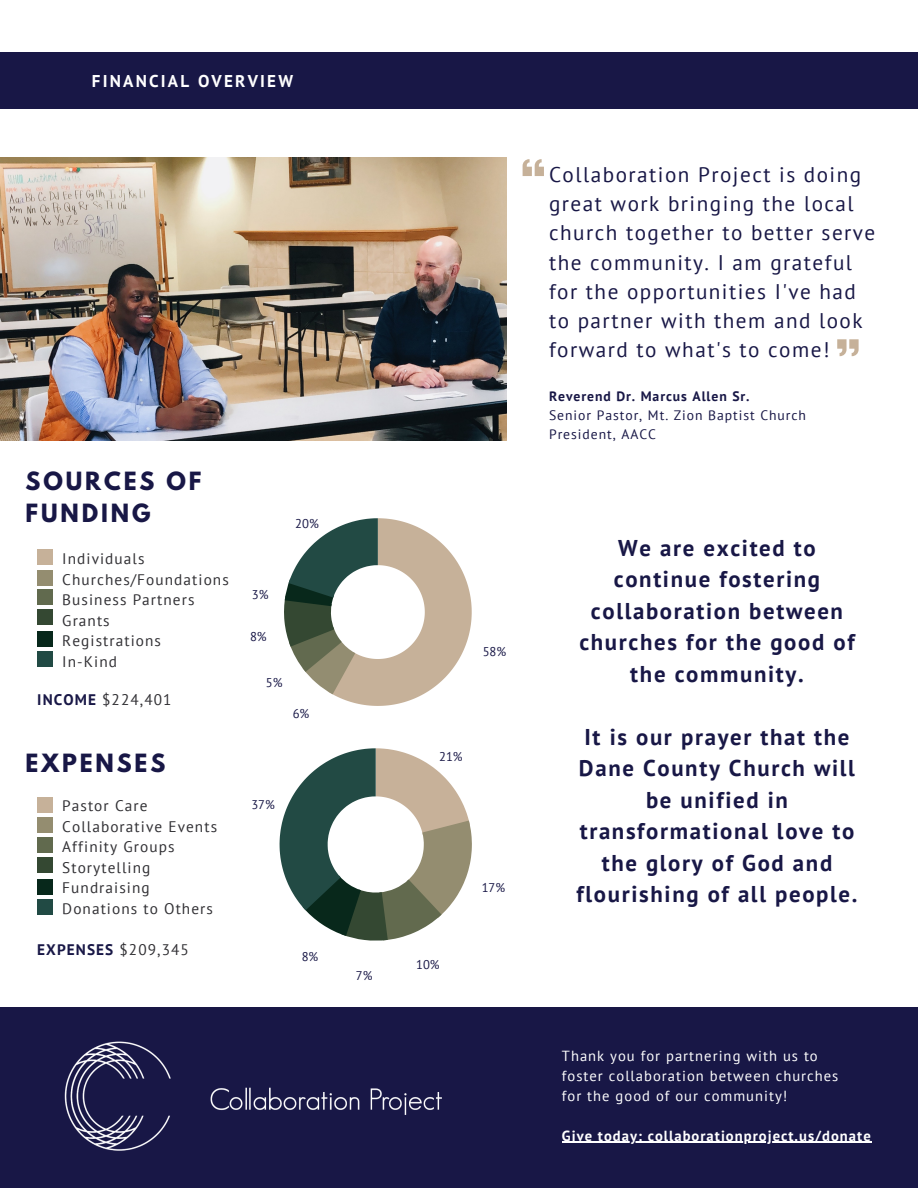
<style>
.page{position:relative;width:918px;height:1188px;background:#fff}
.page>*{position:absolute;margin:0;border:0;box-sizing:border-box;transform-origin:0 0}
.t1{font:700 22.8px/31.5px "PT Sans";letter-spacing:.075em;color:#181746;text-align:center}
.t2{font:700 22.2px "League Spartan";letter-spacing:.13em;color:#181746}
.t3{font:21.15px/29.2px "PT Sans";letter-spacing:.07em;color:#181746}
.t4{font:700 17.1px "PT Sans";letter-spacing:.13em;color:#fff}
.t5{font:15.3px "PT Sans";letter-spacing:.07em;color:#313034}
.t6{font:700 15.3px "PT Sans";letter-spacing:.07em;color:#181746}
.t7{font:14.55px "PT Sans";letter-spacing:.07em;color:#fff}
.t8{font:700 14.55px "PT Sans";letter-spacing:.07em;color:#fff}
.t9{font:13.65px "PT Sans";letter-spacing:.07em;color:#181746}
.t10{font:700 13.65px "PT Sans";letter-spacing:.07em;color:#181746}
.t11{font:12.6px "PT Sans";color:#181746}
.s1{font-weight:700;color:#181746}
.s2{font-weight:400;color:#313034}
</style>
<div class="page">
<div style="left:0;top:1007px;width:918px;height:181px;background:#181746"></div>
<svg style="left:284px;top:518px;width:188px;height:188px"></svg>
<svg style="left:280px;top:748px;width:192px;height:193px"></svg>
<img style="left:0;top:157px;width:506px;height:284px">
<img style="left:64px;top:1041px;width:378px;height:110px">
<div style="left:0;top:52px;width:918px;height:56px;background:#181746"></div>
<svg style="left:523px;top:159px;width:21px;height:17px"></svg>
<svg style="left:837px;top:339px;width:21px;height:17px"></svg>
<div style="left:37px;top:550px;width:15px;height:15px;background:#c6b199"></div>
<div style="left:37px;top:570px;width:15px;height:15px;background:#948d70"></div>
<div style="left:37px;top:590px;width:15px;height:15px;background:#616a4e"></div>
<div style="left:37px;top:610px;width:15px;height:15px;background:#344832"></div>
<div style="left:37px;top:632px;width:15px;height:15px;background:#07281b"></div>
<div style="left:37px;top:652px;width:15px;height:15px;background:#214a44"></div>
<div style="left:37px;top:797px;width:15px;height:15px;background:#c6b199"></div>
<div style="left:37px;top:817px;width:15px;height:16px;background:#948d70"></div>
<div style="left:37px;top:837px;width:15px;height:15px;background:#616a4e"></div>
<div style="left:37px;top:857px;width:15px;height:15px;background:#344832"></div>
<div style="left:37px;top:879px;width:15px;height:15px;background:#07281b"></div>
<div style="left:37px;top:899px;width:15px;height:15px;background:#214a44"></div>
<hr style="left:562px;top:1142px;width:310px;height:1px;background:#fff">
<p class="t4" style="left:92px;top:69px;width:203px">FINANCIAL OVERVIEW</p>
<p class="t2" style="left:26px;top:470px;width:177px">SOURCES OF</p>
<p class="t2" style="left:26px;top:502px;width:126px">FUNDING</p>
<p class="t5" style="left:62px;top:548px;width:84px">Individuals</p>
<p class="t5" style="left:62px;top:569px;width:168px">Churches/Foundations</p>
<p class="t5" style="left:62px;top:590px;width:134px">Business Partners</p>
<p class="t5" style="left:62px;top:610px;width:49px">Grants</p>
<p class="t5" style="left:62px;top:631px;width:100px">Registrations</p>
<p class="t5" style="left:62px;top:651px;width:56px">In-Kind</p>
<p class="t5" style="left:37px;top:690px;width:136px"><span class="s1">INCOME</span> $224,401</p>
<p class="t2" style="left:26px;top:752px;width:141px">EXPENSES</p>
<p class="t5" style="left:62px;top:796px;width:87px">Pastor Care</p>
<p class="t5" style="left:62px;top:816px;width:156px">Collaborative Events</p>
<p class="t5" style="left:62px;top:837px;width:114px">Affinity Groups</p>
<p class="t5" style="left:62px;top:857px;width:90px">Storytelling</p>
<p class="t5" style="left:62px;top:878px;width:89px">Fundraising</p>
<p class="t5" style="left:62px;top:898px;width:152px">Donations to Others</p>
<p class="t6" style="left:37px;top:940px;width:153px">EXPENSES <span class="s2">$209,345</span></p>
<p class="t11" style="left:295px;top:515px;width:25px">20%</p>
<p class="t11" style="left:252px;top:587px;width:18px">3%</p>
<p class="t11" style="left:250px;top:628px;width:18px">8%</p>
<p class="t11" style="left:266px;top:674px;width:18px">5%</p>
<p class="t11" style="left:293px;top:706px;width:18px">6%</p>
<p class="t11" style="left:251px;top:796px;width:25px">37%</p>
<p class="t11" style="left:302px;top:948px;width:18px">8%</p>
<p class="t11" style="left:356px;top:967px;width:18px">7%</p>
<p class="t11" style="left:483px;top:643px;width:25px">58%</p>
<p class="t11" style="left:439px;top:748px;width:25px">21%</p>
<p class="t11" style="left:416px;top:956px;width:25px">10%</p>
<p class="t11" style="left:482px;top:879px;width:25px">17%</p>
<p class="t3" style="left:549px;top:159px;width:328px">Collaboration Project is doing great work bringing the local church together to better serve the community. I am grateful for the opportunities I've had to partner with them and look forward to what's to come!</p>
<p class="t10" style="left:549px;top:387px;width:202px">Reverend Dr. Marcus Allen Sr.</p>
<p class="t9" style="left:549px;top:406px;width:259px">Senior Pastor, Mt. Zion Baptist Church</p>
<p class="t9" style="left:549px;top:426px;width:108px">President, AACC</p>
<p class="t1" style="left:579px;top:532px;width:277px">We are excited to continue fostering collaboration between churches for the good of the community.</p>
<p class="t1" style="left:577px;top:721px;width:282px">It is our prayer that the<br>Dane County Church will be unified in transformational love to the glory of God and flourishing of all people.</p>
<p class="t7" style="left:562px;top:1046px;width:257px">Thank you for partnering with us to</p>
<p class="t7" style="left:562px;top:1066px;width:278px">foster collaboration between churches</p>
<p class="t7" style="left:562px;top:1086px;width:227px">for the good of our community!</p>
<p class="t8" style="left:562px;top:1126px;width:310px">Give today: collaborationproject.us/donate</p>
</div>
